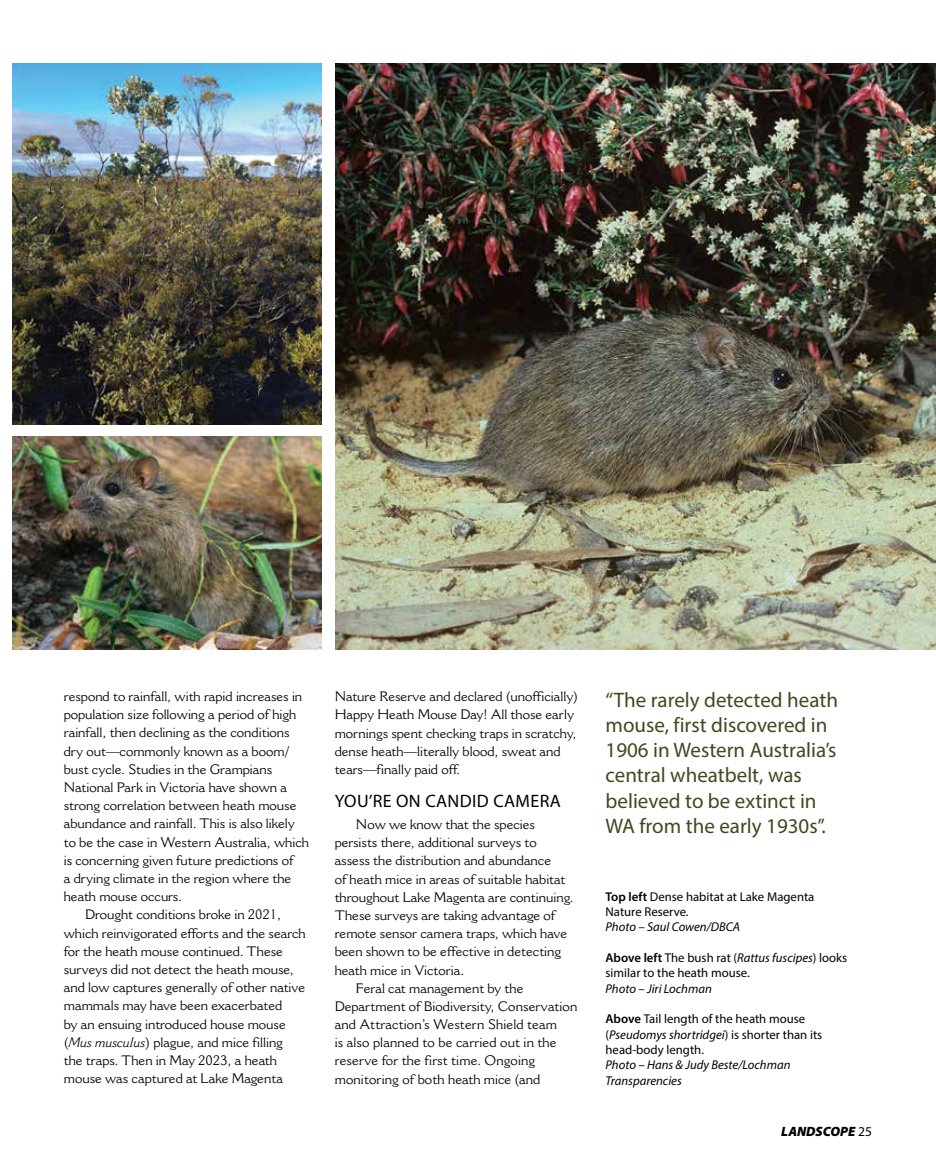
<style>
.page{position:relative;width:936px;height:1170px;background:#fff}
.page>*{position:absolute;margin:0;border:0;box-sizing:border-box;transform-origin:0 0}
.t1{font:21px/25.2px "Myriad Pro";color:#3e4b1d}
.t2{font:18px "Myriad Pro";letter-spacing:.02em;color:#000}
.t3{font:13.5px/18.1px "Cantoria MT Pro";color:#000}
.t4{font:italic 900 13.5px "Myriad Pro";color:#000}
.t5{font:12.75px/15.3px "Myriad Pro";color:#000}
.t6{font:italic 12.75px/15.3px "Myriad Pro";color:#000}
.s1{font-style:italic}
.s2{font-weight:600}
.s3{font-weight:400;font-style:normal}
</style>
<div class="page">
<img style="left:335px;top:64px;width:600px;height:586px">
<img style="left:13px;top:64px;width:309px;height:360px">
<img style="left:13px;top:437px;width:309px;height:213px">
<p class="t3" style="left:64px;top:687px;width:240px">respond to rainfall, with rapid increases in</p>
<p class="t3" style="left:64px;top:705px;width:234px">population size following a period of high</p>
<p class="t3" style="left:64px;top:723px;width:227px">rainfall, then declining as the conditions</p>
<p class="t3" style="left:64px;top:741px;width:228px">dry out—commonly known as a boom/</p>
<p class="t3" style="left:64px;top:759px;width:210px">bust cycle. Studies in the Grampians</p>
<p class="t3" style="left:64px;top:778px;width:225px">National Park in Victoria have shown a</p>
<p class="t3" style="left:64px;top:796px;width:234px">strong correlation between heath mouse</p>
<p class="t3" style="left:64px;top:814px;width:233px">abundance and rainfall. This is also likely</p>
<p class="t3" style="left:64px;top:832px;width:247px">to be the case in Western Australia, which</p>
<p class="t3" style="left:64px;top:850px;width:231px">is concerning given future predictions of</p>
<p class="t3" style="left:64px;top:868px;width:229px">a drying climate in the region where the</p>
<p class="t3" style="left:64px;top:887px;width:120px">heath mouse occurs.</p>
<p class="t3" style="left:85px;top:905px;width:198px">Drought conditions broke in 2021,</p>
<p class="t3" style="left:64px;top:923px;width:243px">which reinvigorated efforts and the search</p>
<p class="t3" style="left:64px;top:941px;width:221px">for the heath mouse continued. These</p>
<p class="t3" style="left:64px;top:959px;width:232px">surveys did not detect the heath mouse,</p>
<p class="t3" style="left:64px;top:978px;width:243px">and low captures generally of other native</p>
<p class="t3" style="left:64px;top:996px;width:220px">mammals may have been exacerbated</p>
<p class="t3" style="left:64px;top:1014px;width:223px">by an ensuing introduced house mouse</p>
<p class="t3" style="left:64px;top:1032px;width:220px">(<span class="s1">Mus musculus</span>) plague, and mice filling</p>
<p class="t3" style="left:64px;top:1050px;width:215px">the traps. Then in May 2023, a heath</p>
<p class="t3" style="left:64px;top:1068px;width:221px">mouse was captured at Lake Magenta</p>
<p class="t3" style="left:334px;top:687px;width:245px">Nature Reserve and declared (unofficially)<br>Happy Heath Mouse Day! All those early mornings spent checking traps in scratchy, dense heath—literally blood, sweat and tears—finally paid off.</p>
<h2 class="t2" style="left:335px;top:789px;width:227px">YOU’RE ON CANDID CAMERA</h2>
<p class="t3" style="left:356px;top:814px;width:181px">Now we know that the species</p>
<p class="t3" style="left:334px;top:833px;width:203px">persists there, additional surveys to</p>
<p class="t3" style="left:334px;top:851px;width:218px">assess the distribution and abundance</p>
<p class="t3" style="left:334px;top:869px;width:232px">of heath mice in areas of suitable habitat</p>
<p class="t3" style="left:334px;top:887px;width:241px">throughout Lake Magenta are continuing.</p>
<p class="t3" style="left:334px;top:905px;width:222px">These surveys are taking advantage of</p>
<p class="t3" style="left:334px;top:923px;width:234px">remote sensor camera traps, which have</p>
<p class="t3" style="left:334px;top:942px;width:228px">been shown to be effective in detecting</p>
<p class="t3" style="left:334px;top:960px;width:131px">heath mice in Victoria.</p>
<p class="t3" style="left:356px;top:978px;width:169px">Feral cat management by the</p>
<p class="t3" style="left:334px;top:996px;width:244px">Department of Biodiversity, Conservation</p>
<p class="t3" style="left:334px;top:1014px;width:224px">and Attraction’s Western Shield team</p>
<p class="t3" style="left:334px;top:1033px;width:223px">is also planned to be carried out in the</p>
<p class="t3" style="left:334px;top:1051px;width:202px">reserve for the first time. Ongoing</p>
<p class="t3" style="left:334px;top:1069px;width:207px">monitoring of both heath mice (and</p>
<h1 class="t1" style="left:605px;top:686px;width:234px">‘‘The rarely detected heath mouse, first discovered in<br>1906 in Western Australia’s central wheatbelt, was believed to be extinct in<br>WA from the early 1930s’’.</h1>
<p class="t5" style="left:605px;top:888px;width:210px"><span class="s2">Top left</span> Dense habitat at Lake Magenta<br>Nature Reserve.</p>
<p class="t6" style="left:605px;top:919px;width:136px">Photo – Saul Cowen/DBCA</p>
<p class="t5" style="left:605px;top:949px;width:243px"><span class="s2">Above left</span> The bush rat (<span class="s1">Rattus fuscipes</span>) looks similar to the heath mouse.</p>
<p class="t6" style="left:605px;top:980px;width:108px">Photo – Jiri Lochman</p>
<p class="t5" style="left:605px;top:1011px;width:218px"><span class="s2">Above</span> Tail length of the heath mouse (<span class="s1">Pseudomys shortridgei</span>) is shorter than its head-body length.</p>
<p class="t6" style="left:605px;top:1056px;width:186px">Photo – Hans &amp; Judy Beste/Lochman<br>Transparencies</p>
<p class="t4" style="left:781px;top:1122px;width:92px">LANDSCOPE <span class="s3">25</span></p>
</div>
